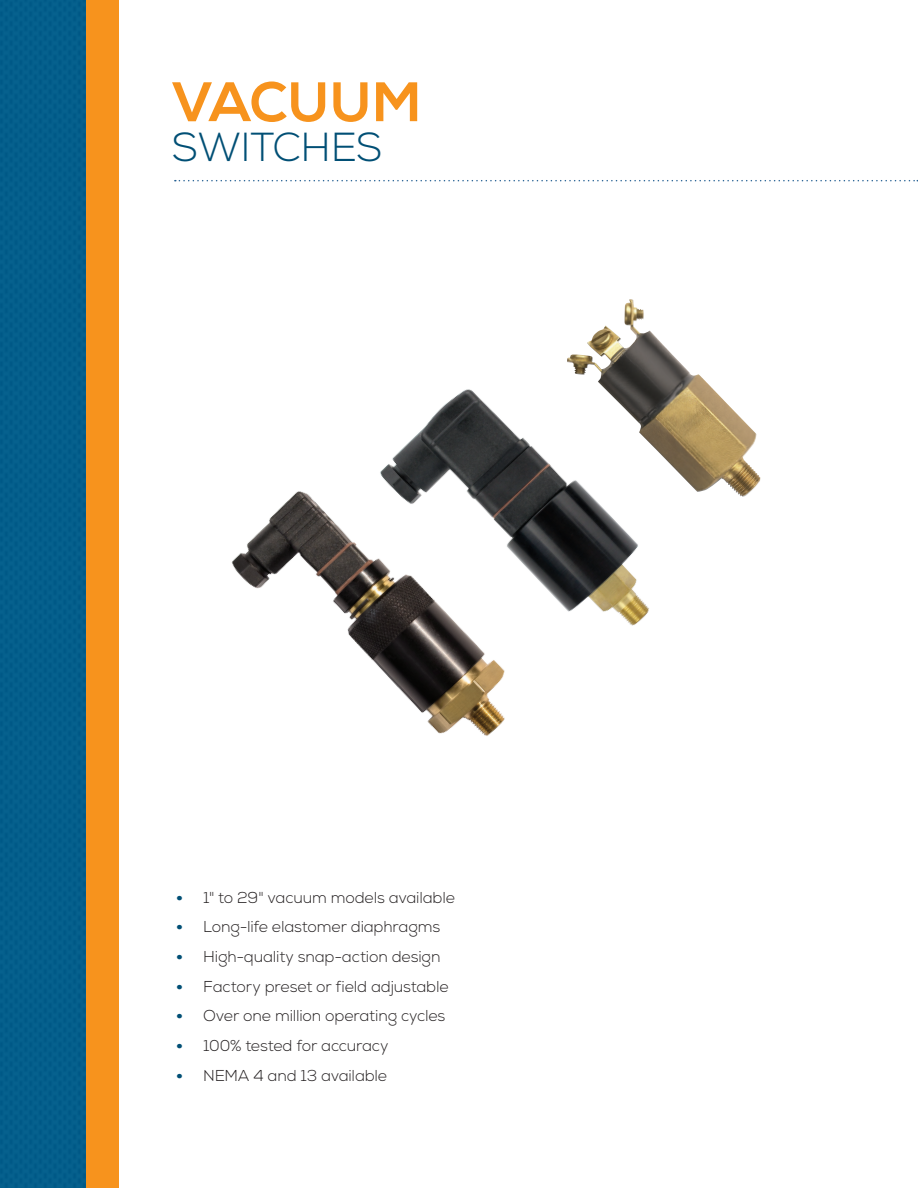
<style>
.page{position:relative;width:918px;height:1188px;background:#fff}
.page>*{position:absolute;margin:0;border:0;box-sizing:border-box;transform-origin:0 0}
.t1{font:800 55.5px "Nexa";letter-spacing:-.015em;color:#f7931d}
.t2{font:300 40.5px "Nexa";letter-spacing:-.02em;color:#014f75}
.t3{font:300 15.75px "Nexa";letter-spacing:-.01em;color:#231f20}
.s1{font-weight:900;color:#014f75}
</style>
<div class="page">
<div style="left:0;top:0;width:86px;height:1188px;background:#045e8c"></div>
<div style="left:86px;top:0;width:32px;height:1188px;background:#f7931d"></div>
<svg style="left:175px;top:180px;width:743px;height:1px"></svg>
<img style="left:624px;top:300px;width:110px;height:189px">
<img style="left:410px;top:324px;width:311px;height:302px">
<img style="left:231px;top:441px;width:326px;height:295px">
<p class="t1" style="left:172px;top:68px;width:252px">VACUUM</p>
<p class="t2" style="left:172px;top:123px;width:212px">SWITCHES</p>
<p class="t3" style="left:176px;top:888px;width:280px"><span class="s1">•</span> 1" to 29" vacuum models available</p>
<p class="t3" style="left:176px;top:918px;width:266px"><span class="s1">•</span> Long-life elastomer diaphragms</p>
<p class="t3" style="left:176px;top:947px;width:266px"><span class="s1">•</span> High-quality snap-action design</p>
<p class="t3" style="left:176px;top:977px;width:274px"><span class="s1">•</span> Factory preset or field adjustable</p>
<p class="t3" style="left:176px;top:1007px;width:271px"><span class="s1">•</span> Over one million operating cycles</p>
<p class="t3" style="left:176px;top:1036px;width:214px"><span class="s1">•</span> 100% tested for accuracy</p>
<p class="t3" style="left:176px;top:1066px;width:212px"><span class="s1">•</span> NEMA 4 and 13 available</p>
</div>
